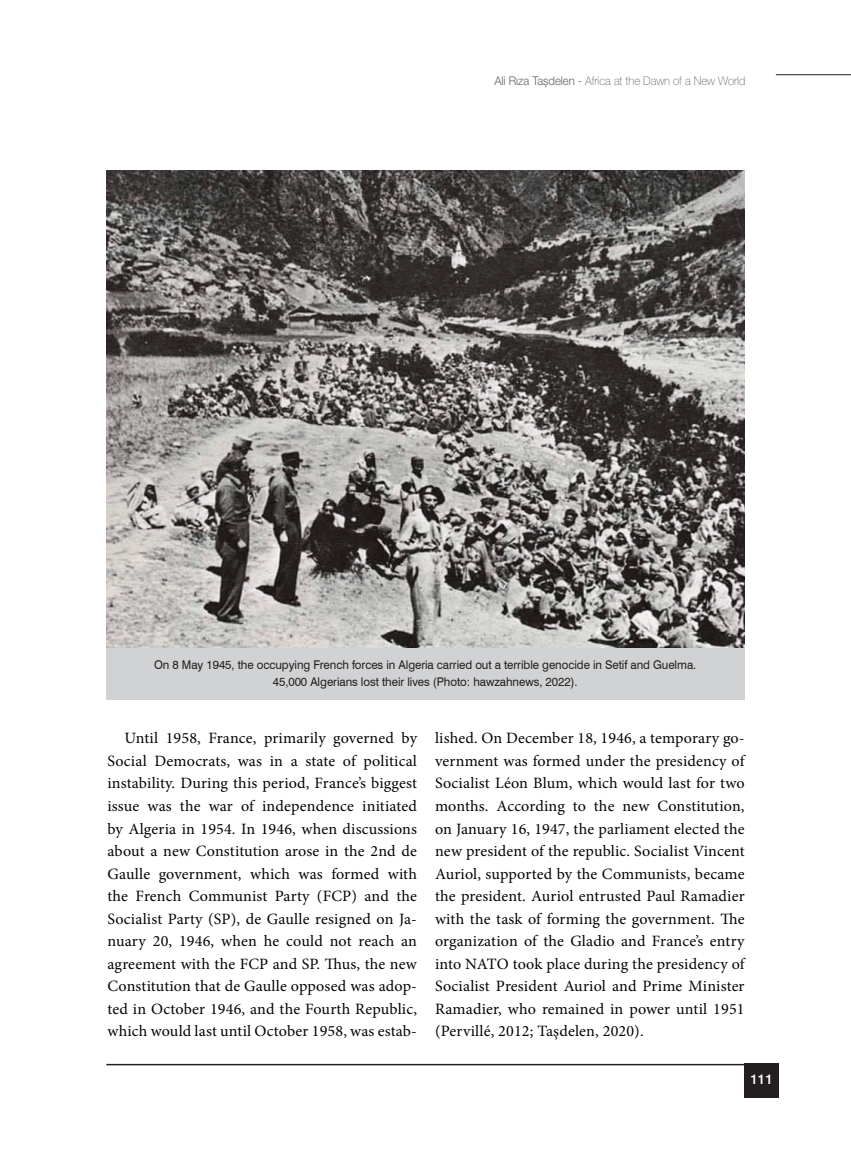
<style>
.page{position:relative;width:851px;height:1149px;background:#fff}
.page>*{position:absolute;margin:0;border:0;box-sizing:border-box;transform-origin:0 0}
.t1{font:15.75px/22.5px "Minion Pro";letter-spacing:.01em;color:#040503;text-align:justify}
.t2{font:500 13.5px "Helvetica Neue LT Pro";color:#fff}
.t3{font:12px/16.5px "Swiss 721 BT";letter-spacing:-.005em;color:#231f20;text-align:center;scale:.96 1}
.t4{font:100 12px "Helvetica Neue LT Pro";letter-spacing:-.005em;color:#636366;scale:.94 1}
.s1{font-weight:300}
</style>
<div class="page">
<hr style="left:106px;top:1063px;width:672px;height:1px;background:#231f20">
<div style="left:744px;top:1063px;width:34px;height:34px;background:#231f20"></div>
<hr style="left:775px;top:74px;width:75px;height:1px;background:#231f20">
<img style="left:106px;top:170px;width:638px;height:478px">
<div style="left:106px;top:648px;width:638px;height:51px;background:#d1d2d4"></div>
<p class="t4" style="left:494px;top:74px;width:268px"><span class="s1">Ali Rıza Taşdelen -</span> Africa at the Dawn of a New World</p>
<p class="t3" style="left:154px;top:656px;width:566px">On 8 May 1945, the occupying French forces in Algeria carried out a terrible genocide in Setif and Guelma.<br>45,000 Algerians lost their lives (Photo: hawzahnews, 2022).</p>
<p class="t1" style="left:107px;top:727px;width:311px;text-indent:17px">Until 1958, France, primarily governed by Social Democrats, was in a state of political instability. During this period, France’s biggest issue was the war of independence initiated by Algeria in 1954. In 1946, when discussions about a new Constitution arose in the 2nd de Gaulle government, which was formed with the French Communist Party (FCP) and the Socialist Party (SP), de Gaulle resigned on Ja&shy;nuary 20, 1946, when he could not reach an agreement with the FCP and SP. Thus, the new Constitution that de Gaulle opposed was adop&shy;ted in October 1946, and the Fourth Republic, which would last until October 1958, was estab-</p>
<p class="t1" style="left:435px;top:727px;width:311px">lished. On December 18, 1946, a temporary go&shy;vernment was formed under the presidency of Socialist Léon Blum, which would last for two months. According to the new Constitution, on January 16, 1947, the parliament elected the new president of the republic. Socialist Vincent Auriol, supported by the Communists, became the president. Auriol entrusted Paul Ramadier with the task of forming the government. The organization of the Gladio and France’s entry into NATO took place during the presidency of Socialist President Auriol and Prime Minister Ramadier, who remained in power until 1951 (Pervillé, 2012; Taşdelen, 2020).</p>
<p class="t2" style="left:750px;top:1070px;width:24px">111</p>
</div>
